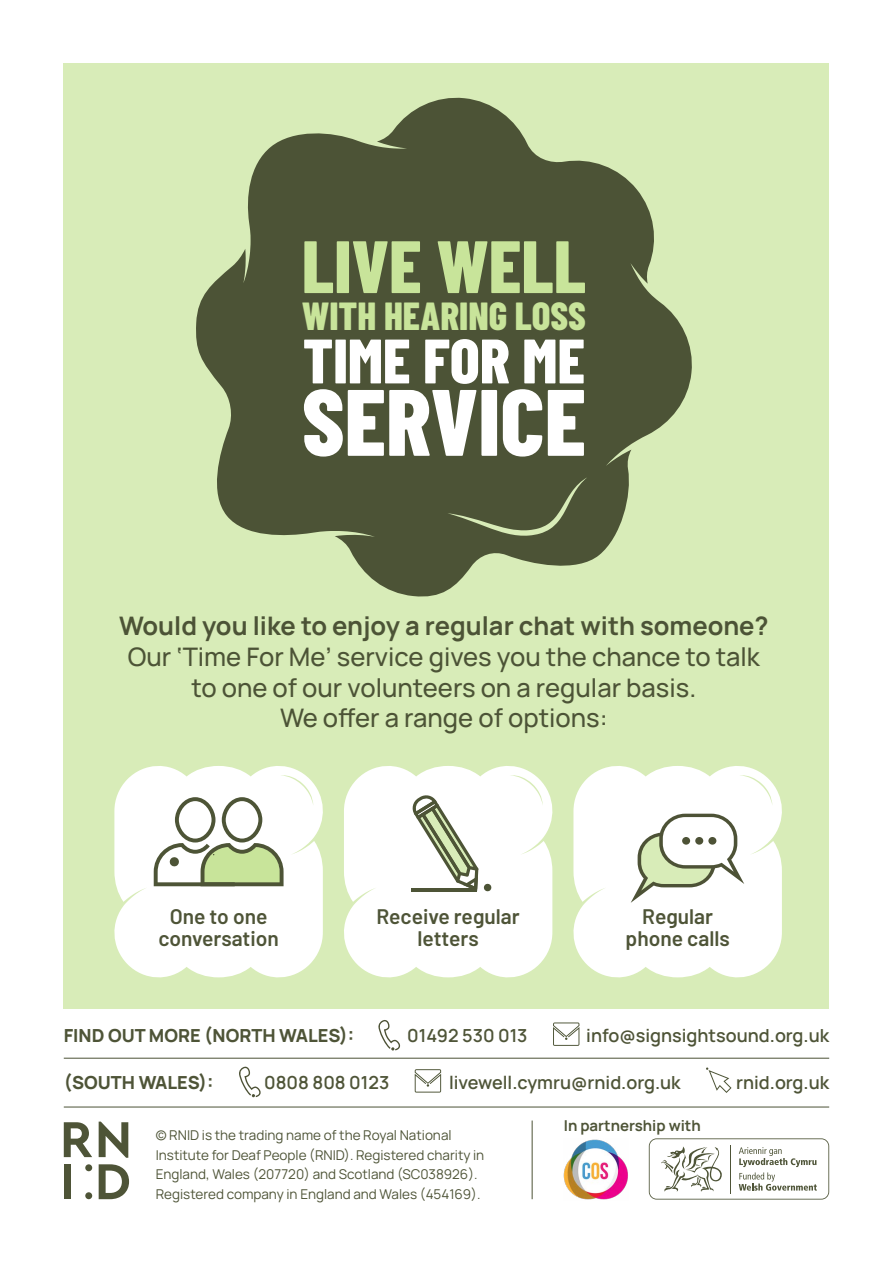
<style>
.page{position:relative;width:893px;height:1263px;background:#fff}
.page>*{position:absolute;margin:0;border:0;box-sizing:border-box;transform-origin:0 0}
.t1{font:800 94.05px "Barlow Condensed";color:#fff}
.t2{font:800 73.95px "Barlow Condensed";color:#c8e49a}
.t3{font:800 62.7px "Barlow Condensed";color:#fff}
.t4{font:800 39px "Barlow Condensed";color:#c8e49a}
.t5{font:500 25.5px/30.6px "Manrope";color:#4c5336;text-align:center}
.t6{font:700 25.5px "Manrope";color:#4c5336}
.t7{font:600 21px/22.2px "Barlow";color:#4e5437;text-align:center}
.t8{font:600 18px "Manrope";color:#4e5437}
.t9{font:800 18px "Manrope";color:#4e5437}
.t10{font:700 15px "Manrope";color:#4e5437}
.t11{font:13.5px/19.5px "Manrope";color:#4e5437}
</style>
<div class="page">
<div style="left:64px;top:64px;width:765px;height:945px;background:#d8ecb8"></div>
<svg style="left:196px;top:97px;width:496px;height:500px;fill:#4c5336"></svg>
<svg style="left:114px;top:766px;width:209px;height:212px;background:#fafcf7"></svg>
<svg style="left:344px;top:766px;width:209px;height:212px;background:#fbfdf8"></svg>
<svg style="left:573px;top:766px;width:209px;height:212px;background:#fafcf7"></svg>
<svg style="left:154px;top:797px;width:130px;height:89px;background:#cfd6c2"></svg>
<svg style="left:411px;top:795px;width:81px;height:97px;background:#d2d6ca"></svg>
<svg style="left:631px;top:814px;width:113px;height:89px"></svg>
<div style="left:682px;top:837px;width:8px;height:8px;background:#4d5236;border-radius:50%"></div>
<div style="left:695px;top:837px;width:8px;height:8px;background:#4d5236;border-radius:50%"></div>
<div style="left:708px;top:837px;width:8px;height:8px;background:#4d5236;border-radius:50%"></div>
<svg style="left:99px;top:1121px;width:29px;height:37px"></svg>
<div style="left:64px;top:1164px;width:7px;height:35px;background:#4e5437"></div>
<svg style="left:64px;top:1122px;width:28px;height:35px"></svg>
<svg style="left:99px;top:1164px;width:30px;height:35px"></svg>
<div style="left:85px;top:1164px;width:7px;height:7px;background:#4e5437;border-radius:50%"></div>
<div style="left:85px;top:1192px;width:7px;height:7px;background:#4e5437;border-radius:50%"></div>
<svg style="left:649px;top:1138px;width:180px;height:61px"></svg>
<hr style="left:532px;top:1120px;width:1px;height:79px;background:#4c5236">
<hr style="left:64px;top:1107px;width:765px;height:1px;background:#4c5236">
<hr style="left:64px;top:1058px;width:765px;height:1px;background:#4c5236">
<svg style="left:239px;top:1066px;width:22px;height:31px"></svg>
<svg style="left:378px;top:1020px;width:23px;height:30px"></svg>
<svg style="left:415px;top:1069px;width:26px;height:23px"></svg>
<svg style="left:553px;top:1022px;width:26px;height:24px"></svg>
<svg style="left:706px;top:1067px;width:25px;height:26px"></svg>
<img style="left:564px;top:1139px;width:64px;height:61px">
<h2 class="t2" style="left:302px;top:214px;width:286px">LIVE WELL</h2>
<h3 class="t4" style="left:302px;top:288px;width:286px">WITH HEARING LOSS</h3>
<h3 class="t3" style="left:303px;top:316px;width:284px">TIME FOR ME</h3>
<h1 class="t1" style="left:302px;top:355px;width:286px">SERVICE</h1>
<h3 class="t6" style="left:119px;top:608px;width:651px">Would you like to enjoy a regular chat with someone?</h3>
<h3 class="t5" style="left:128px;top:640px;width:634px">Our ‘Time For Me’ service gives you the chance to talk to one of our volunteers on a regular basis.<br>We offer a range of options:</h3>
<h3 class="t7" style="left:158px;top:903px;width:122px">One to one conversation</h3>
<h3 class="t7" style="left:376px;top:903px;width:145px">Receive regular letters</h3>
<h3 class="t7" style="left:626px;top:903px;width:106px">Regular phone calls</h3>
<h3 class="t9" style="left:64px;top:1022px;width:292px">FIND OUT MORE (NORTH WALES):</h3>
<h3 class="t9" style="left:64px;top:1070px;width:151px">(SOUTH WALES):</h3>
<h3 class="t8" style="left:264px;top:1070px;width:127px">0808 808 0123</h3>
<h3 class="t8" style="left:407px;top:1023px;width:122px">01492 530 013</h3>
<h3 class="t8" style="left:449px;top:1070px;width:233px">livewell.cymru@rnid.org.uk</h3>
<h3 class="t8" style="left:586px;top:1023px;width:244px">info@signsightsound.org.uk</h3>
<h3 class="t8" style="left:736px;top:1070px;width:95px">rnid.org.uk</h3>
<p class="t11" style="left:156px;top:1125px;width:330px">© RNID is the trading name of the Royal National Institute for Deaf People (RNID). Registered charity in England, Wales (207720) and Scotland (SC038926).<br>Registered company in England and Wales (454169).</p>
<p class="t10" style="left:564px;top:1115px;width:138px">In partnership with</p>
</div>
